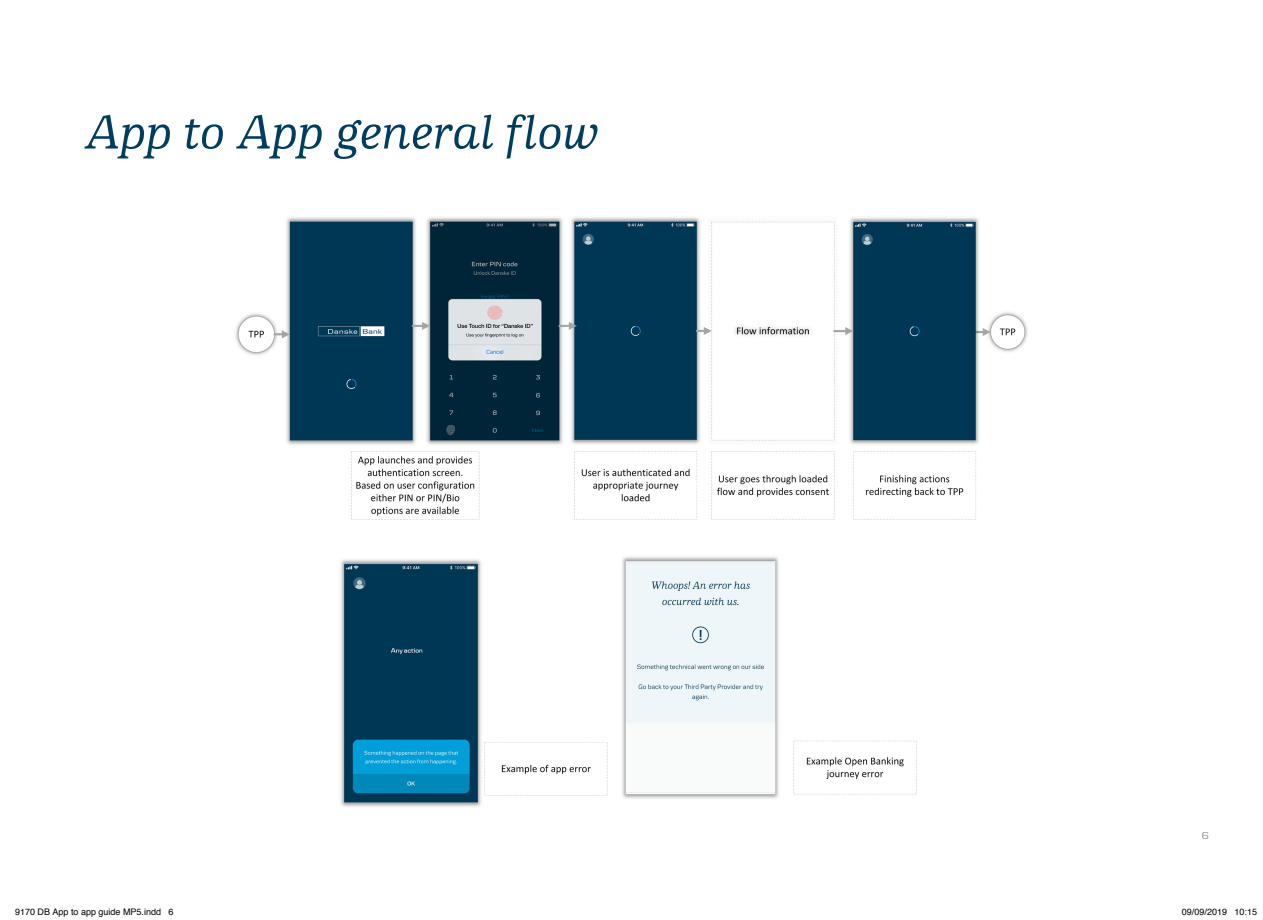
<style>
.page{position:relative;width:1263px;height:920px;background:#fff}
.page>*{position:absolute;margin:0;border:0;box-sizing:border-box;transform-origin:0 0}
.EHC_9__Body_copy{font:italic 500 50.7px "Danske Human";color:#003e60}
.DB_A5_Pagina_White{font:10.5px "Danske Headline";color:#869292}
.t1{font:9px "Helvetica";color:#000}
</style>
<div class="page">
<img style="left:235px;top:217px;width:793px;height:590px">
<p class="EHC_9__Body_copy" style="left:85px;top:103px;width:515px">App to App general flow</p>
<p class="DB_A5_Pagina_White" style="left:1202px;top:829px;width:9px">6</p>
<p class="t1" style="left:15px;top:905px;width:160px">9170 DB App to app guide MP5.indd 6</p>
<p class="t1" style="left:1182px;top:905px;width:77px">09/09/2019 10:15</p>
</div>
